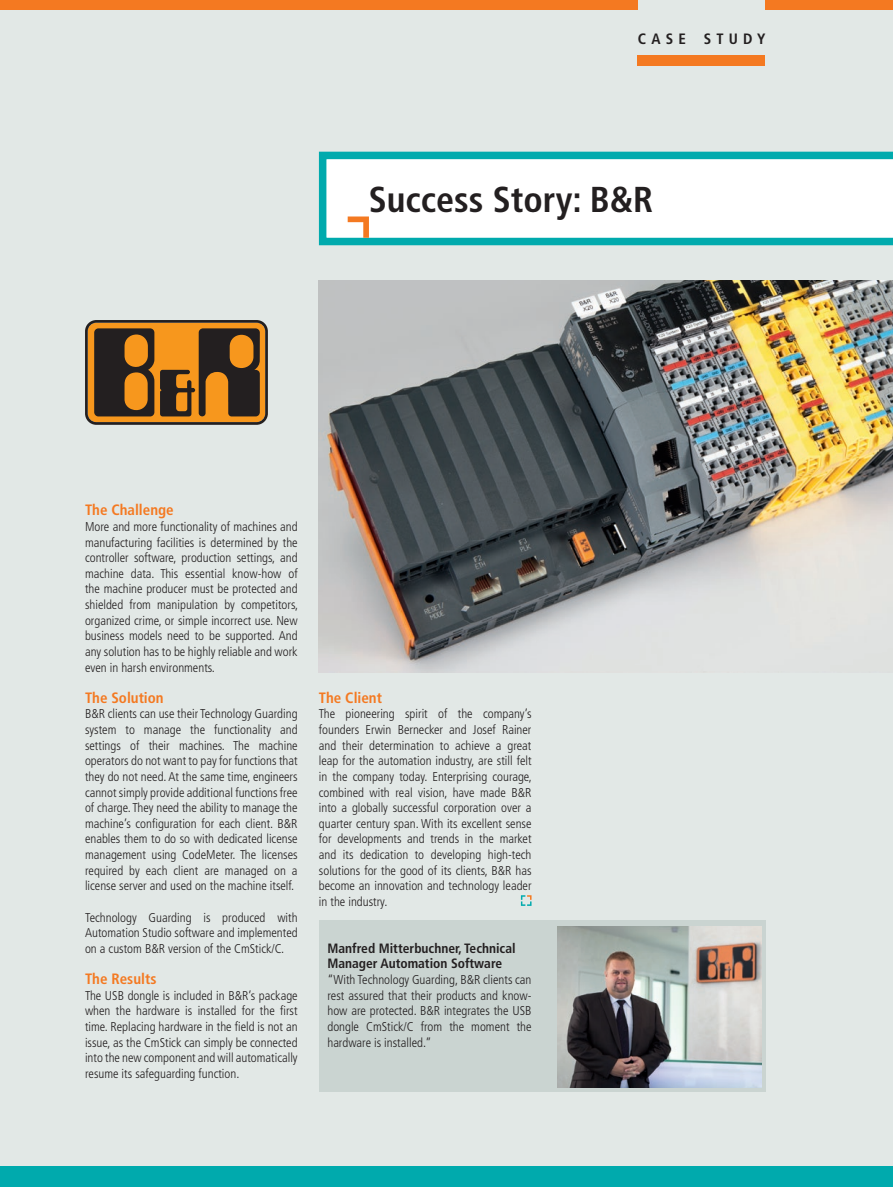
<style>
.page{position:relative;width:893px;height:1187px;background:#fff}
.page>*{position:absolute;margin:0;border:0;box-sizing:border-box;transform-origin:0 0}
.t1{font:700 condensed 36px "Frutiger LT";color:#231f20}
.t2{font:700 condensed 15px "Frutiger LT";color:#f47921}
.t3{font:700 condensed 15px "Frutiger LT";letter-spacing:.345em;color:#231f20}
.t4{font:700 condensed 13.5px/15.6px "Frutiger LT";color:#231f20}
.t5{font:300 condensed 12.75px/15.6px "Frutiger LT";color:#231f20;text-align:justify}
</style>
<div class="page">
<div style="left:0;top:0;width:893px;height:1186px;background:#e2e8e6"></div>
<div style="left:319px;top:920px;width:446px;height:172px;background:#cad4d1"></div>
<img style="left:557px;top:926px;width:204px;height:161px">
<svg style="left:521px;top:895px;width:10px;height:10px"></svg>
<svg style="left:85px;top:320px;width:183px;height:105px;background:#865821"></svg>
<svg style="left:319px;top:152px;width:574px;height:93px;background:#d4f0f1"></svg>
<div style="left:637px;top:55px;width:128px;height:11px;background:#f47921"></div>
<div style="left:0;top:0;width:637px;height:10px;background:#f47921"></div>
<div style="left:765px;top:0;width:128px;height:10px;background:#f47921"></div>
<div style="left:0;top:1166px;width:893px;height:20px;background:#00aaad"></div>
<svg style="left:348px;top:216px;width:21px;height:22px"></svg>
<img style="left:319px;top:281px;width:574px;height:391px">
<p class="t3" style="left:638px;top:30px;width:129px">CASE STUDY</p>
<h1 class="t1" style="left:369px;top:178px;width:286px">Success Story: B&amp;R</h1>
<p class="t2" style="left:85px;top:501px;width:90px">The Challenge</p>
<p class="t5" style="left:85px;top:519px;width:215px">More and more functionality of machines and manufacturing facilities is determined by the controller software, production settings, and machine data. This essential know-how of the machine producer must be protected and shielded from manipulation by competitors, organized crime, or simple incorrect use. New business models need to be supported. And any solution has to be highly reliable and work even in harsh environments.</p>
<p class="t2" style="left:85px;top:688px;width:80px">The Solution</p>
<p class="t5" style="left:85px;top:706px;width:214px">B&amp;R clients can use their Technology Guarding system to manage the functionality and settings of their machines. The machine operators do not want to pay for functions that they do not need. At the same time, engineers cannot simply provide additional functions free of charge. They need the ability to manage the machine’s configuration for each client. B&amp;R enables them to do so with dedicated license management using CodeMeter. The licenses required by each client are managed on a license server and used on the machine itself.</p>
<p class="t5" style="left:85px;top:909px;width:214px">Technology Guarding is produced with Automation Studio software and implemented on a custom B&amp;R version of the CmStick/C.</p>
<p class="t2" style="left:85px;top:969px;width:73px">The Results</p>
<p class="t5" style="left:85px;top:987px;width:214px">The USB dongle is included in B&amp;R’s package when the hardware is installed for the first time. Replacing hardware in the field is not an issue, as the CmStick can simply be connected into the new component and will automatically resume its safeguarding function.</p>
<p class="t2" style="left:319px;top:688px;width:65px">The Client</p>
<p class="t5" style="left:319px;top:706px;width:215px">The pioneering spirit of the company’s founders Erwin Bernecker and Josef Rainer and their determination to achieve a great leap for the automation industry, are still felt in the company today. Enterprising courage, combined with real vision, have made B&amp;R into a globally successful corporation over a quarter century span. With its excellent sense for developments and trends in the market and its dedication to developing high-tech solutions for the good of its clients, B&amp;R has become an innovation and technology leader in the industry.</p>
<p class="t4" style="left:327px;top:940px;width:190px">Manfred Mitterbuchner, Technical<br>Manager Automation Software</p>
<p class="t5" style="left:327px;top:971px;width:206px">“With Technology Guarding, B&amp;R clients can rest assured that their products and know&shy;how are protected. B&amp;R integrates the USB dongle CmStick/C from the moment the hardware is installed.”</p>
</div>
